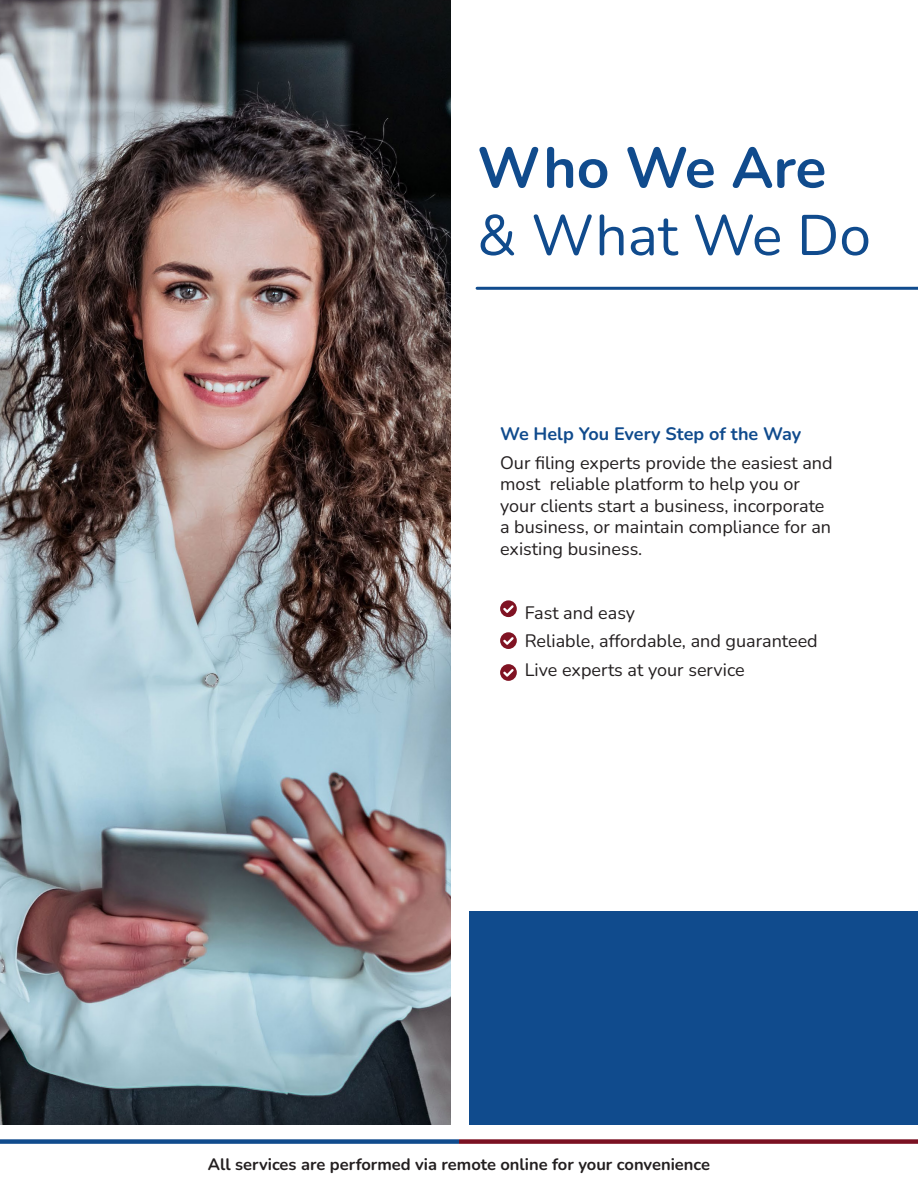
<style>
.page{position:relative;width:918px;height:1188px;background:#fff}
.page>*{position:absolute;margin:0;border:0;box-sizing:border-box;transform-origin:0 0}
.t1{font:57px "Nunito";color:#104b8d}
.t2{font:700 57px "Nunito";color:#104b8d}
.t3{font:18px/21.6px "Nunito";color:#231f20}
.t4{font:700 18px "Nunito";color:#104b8d}
.t5{font:700 16.5px "Nunito";color:#231f20}
</style>
<div class="page">
<hr style="left:477px;top:287px;width:441px;height:3px;background:#104b8d">
<svg style="left:500px;top:600px;width:17px;height:17px"></svg>
<svg style="left:500px;top:632px;width:17px;height:17px"></svg>
<svg style="left:500px;top:664px;width:17px;height:17px"></svg>
<div style="left:470px;top:911px;width:448px;height:214px;background:#104b8d"></div>
<img style="left:0;top:0;width:451px;height:1125px">
<div style="left:0;top:1139px;width:459px;height:5px;background:#104b8d"></div>
<div style="left:459px;top:1139px;width:459px;height:5px;background:#7b1122"></div>
<p class="t2" style="left:477px;top:127px;width:351px">Who We Are</p>
<p class="t1" style="left:477px;top:195px;width:395px">&amp; What We Do</p>
<p class="t4" style="left:500px;top:421px;width:303px">We Help You Every Step of the Way</p>
<p class="t3" style="left:500px;top:451px;width:334px">Our filing experts provide the easiest and most reliable platform to help you or your clients start a business, incorporate a business, or maintain compliance for an existing business.</p>
<p class="t3" style="left:525px;top:601px;width:112px">Fast and easy</p>
<p class="t3" style="left:525px;top:630px;width:295px">Reliable, affordable, and guaranteed</p>
<p class="t3" style="left:525px;top:658px;width:222px">Live experts at your service</p>
<p class="t5" style="left:208px;top:1153px;width:504px">All services are performed via remote online for your convenience</p>
</div>
